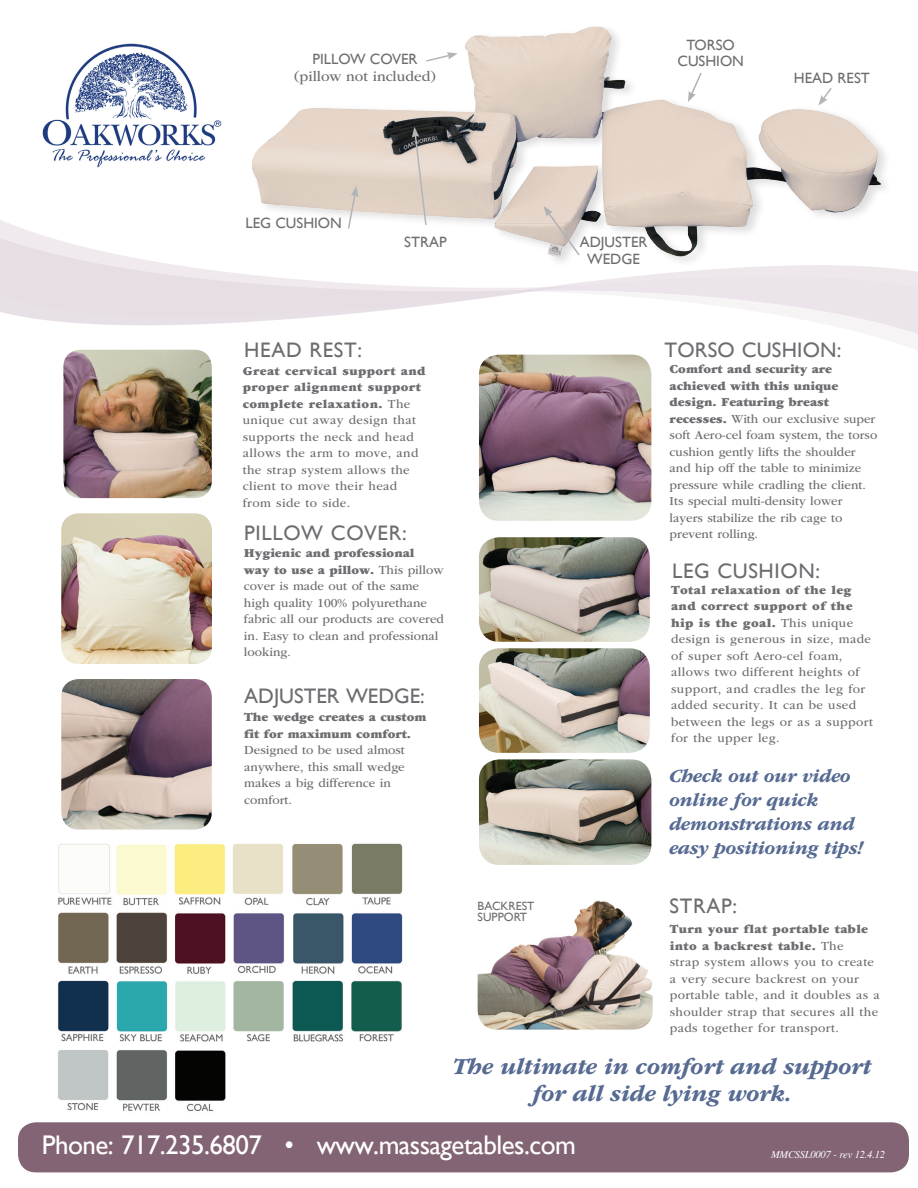
<style>
.page{position:relative;width:918px;height:1188px;background:#fff}
.page>*{position:absolute;margin:0;border:0;box-sizing:border-box;transform-origin:0 0}
.t1{font:27px "Gill Sans";letter-spacing:-.02em;color:#fff}
.t2{font:italic 700 24px/27px "ITC Garamond Std";letter-spacing:-.01em;color:#566a92;text-align:center}
.t3{font:21px "Gill Sans";letter-spacing:.03em;color:#6c6d70}
.t4{font:21px "Gill Sans";color:#6c6d70}
.t5{font:21px "Gill Sans";letter-spacing:.01em;color:#6c6d70}
.t6{font:italic 700 19.5px/24px "ITC Garamond Std";letter-spacing:-.02em;color:#566a92}
.t7{font:14.85px/16.4px "Gill Sans";color:#6c6d70;text-align:center}
.t8{font:14.85px "ITC Garamond Std";color:#6c6d70}
.t9{font:12.75px/16.5px "ITC Garamond Std";letter-spacing:.03em;color:#6c6d70}
.t10{font:12.75px/16.5px "ITC Garamond Std";color:#6c6d70}
.t11{font:12px/10.5px "Gill Sans";color:#6c6d70}
.t12{font:italic 10.5px "Times";letter-spacing:-.02em;color:#fff}
.s1{font-family:"ITC Garamond Std Ult"}
</style>
<div class="page">
<div style="left:18px;top:1122px;width:891px;height:50px;background:#836474;border-radius:18px"></div>
<img style="left:42px;top:43px;width:180px;height:119px">
<img style="left:478px;top:900px;width:175px;height:130px">
<img style="left:252px;top:26px;width:634px;height:202px">
<svg style="left:424px;top:52px;width:34px;height:11px"></svg>
<svg style="left:412px;top:127px;width:16px;height:35px"></svg>
<svg style="left:688px;top:71px;width:15px;height:31px"></svg>
<svg style="left:818px;top:86px;width:15px;height:20px"></svg>
<svg style="left:594px;top:228px;width:324px;height:176px"></svg>
<svg style="left:97px;top:162px;width:497px;height:193px"></svg>
<svg style="left:0;top:174px;width:574px;height:181px"></svg>
<img style="left:479px;top:537px;width:171px;height:105px">
<img style="left:479px;top:759px;width:172px;height:106px">
<img style="left:479px;top:648px;width:171px;height:105px">
<img style="left:479px;top:355px;width:172px;height:166px">
<img style="left:61px;top:679px;width:151px;height:151px">
<img style="left:61px;top:513px;width:151px;height:151px">
<img style="left:63px;top:350px;width:149px;height:148px">
<img style="left:58px;top:843px;width:345px;height:268px">
<p class="t7" style="left:312px;top:51px;width:107px">PILLOW COVER</p>
<p class="t8" style="left:294px;top:68px;width:143px">(pillow not included)</p>
<p class="t7" style="left:677px;top:37px;width:68px">TORSO<br>CUSHION</p>
<p class="t7" style="left:794px;top:70px;width:77px">HEAD REST</p>
<p class="t7" style="left:245px;top:215px;width:98px">LEG CUSHION</p>
<p class="t7" style="left:404px;top:234px;width:44px">STRAP</p>
<p class="t7" style="left:580px;top:234px;width:69px">ADJUSTER<br>WEDGE</p>
<p class="t3" style="left:244px;top:338px;width:119px">HEAD REST:</p>
<p class="t9" style="left:243px;top:363px;width:184px"><span class="s1">Great cervical support and proper alignment support complete relaxation.</span> The unique cut away design that supports the neck and head allows the arm to move, and the strap system allows the client to move their head from side to side.</p>
<p class="t3" style="left:244px;top:520px;width:164px">PILLOW COVER:</p>
<p class="t10" style="left:244px;top:545px;width:201px"><span class="s1">Hygienic and professional<br>way to use a pillow.</span> This pillow cover is made out of the same high quality 100% polyurethane fabric all our products are covered in. Easy to clean and professional looking.</p>
<p class="t4" style="left:244px;top:683px;width:182px">ADJUSTER WEDGE:</p>
<p class="t10" style="left:244px;top:709px;width:184px"><span class="s1">The wedge creates a custom fit for maximum comfort.<br></span>Designed to be used almost anywhere, this small wedge makes a big difference in comfort.</p>
<p class="t11" style="left:478px;top:901px;width:58px">BACKREST<br>SUPPORT</p>
<p class="t5" style="left:664px;top:338px;width:178px">TORSO CUSHION:</p>
<p class="t10" style="left:670px;top:361px;width:209px"><span class="s1">Comfort and security are achieved with this unique design. Featuring breast recesses.</span> With our exclusive super soft Aero-cel foam system, the torso cushion gently lifts the shoulder and hip off the table to minimize pressure while cradling the client.<br>Its special multi-density lower layers stabilize the rib cage to prevent rolling.</p>
<p class="t3" style="left:672px;top:559px;width:149px">LEG CUSHION:</p>
<p class="t9" style="left:671px;top:582px;width:203px"><span class="s1">Total relaxation of the leg and correct support of the hip is the goal.</span> This unique design is generous in size, made of super soft Aero-cel foam, allows two different heights of support, and cradles the leg for added security. It can be used between the legs or as a support for the upper leg.</p>
<p class="t6" style="left:669px;top:764px;width:196px">Check out our video online for quick demonstrations and easy positioning tips!</p>
<p class="t3" style="left:670px;top:894px;width:69px">STRAP:</p>
<p class="t9" style="left:670px;top:921px;width:212px"><span class="s1">Turn your flat portable table into a backrest table.</span> The<br>strap system allows you to create a very secure backrest on your portable table, and it doubles as a shoulder strap that secures all the pads together for transport.</p>
<p class="t2" style="left:452px;top:1053px;width:420px">The ultimate in comfort and support for all side lying work.</p>
<p class="t1" style="left:42px;top:1130px;width:535px">Phone: 717.235.6807 • www.massagetables.com</p>
<p class="t12" style="left:771px;top:1149px;width:116px">MMCSSL0007 - rev 12.4.12</p>
</div>
